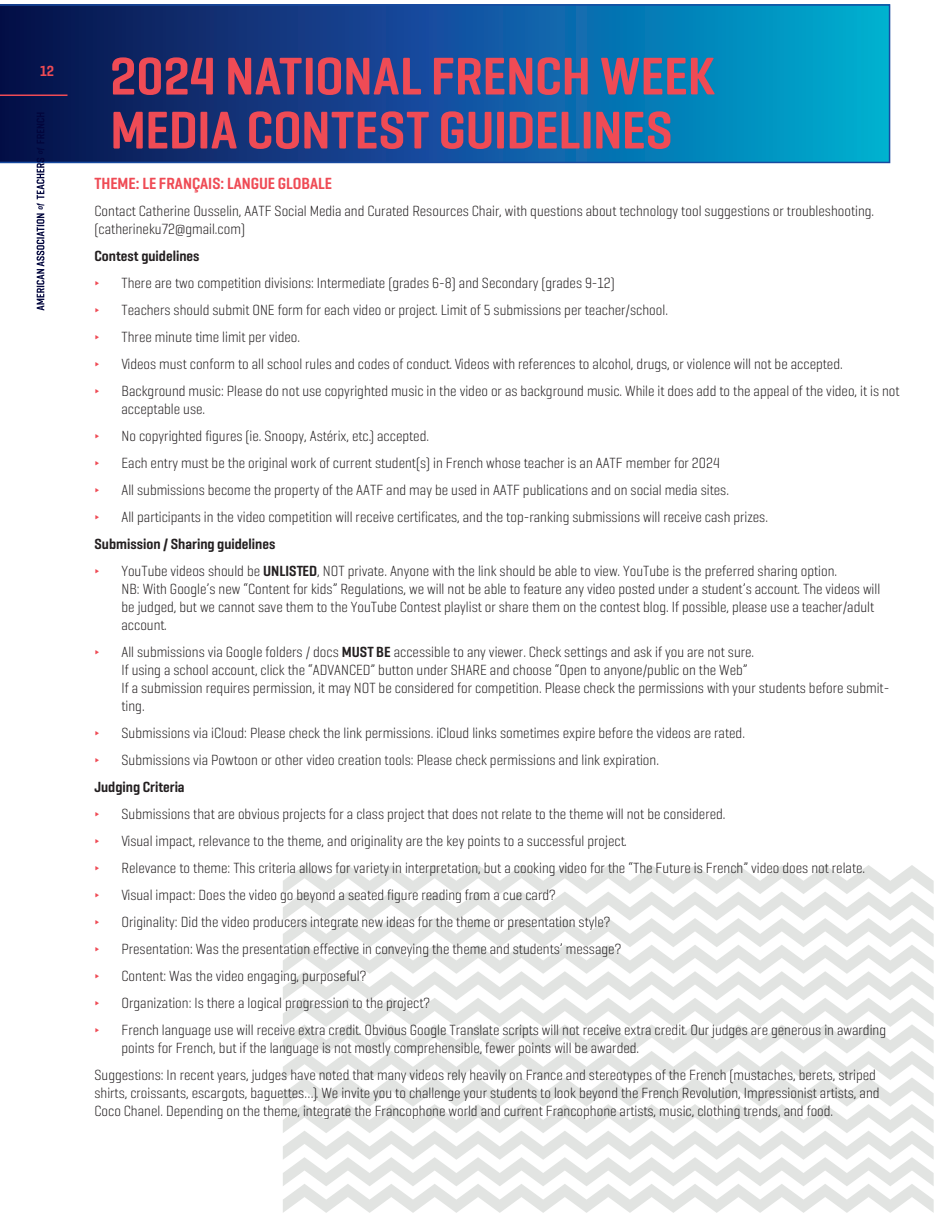
<style>
.page{position:relative;width:945px;height:1215px;background:#fff}
.page>*{position:absolute;margin:0;border:0;box-sizing:border-box;transform-origin:0 0}
.t1{font:700 54px/54px "Geogrotesque Cond";letter-spacing:-.005em;color:#ef4b55}
.t2{font:700 16.5px "Geogrotesque Cond";color:#ef4b55}
.t3{font:15px/18px "Geogrotesque Cond";color:#231f20}
.t4{font:700 15px "Geogrotesque Cond";color:#231f20}
.t5{font:500 15px "Geogrotesque Cond";color:#ef4b55}
.t6{font:700 15px "Geogrotesque Cond";color:#ef4b55}
.s1{font-weight:700}
</style>
<div class="page">
<svg style="left:283px;top:865px;width:651px;height:348px"></svg>
<svg style="left:0;top:4px;width:890px;height:159px;background:#0b5796"></svg>
<hr style="left:0;top:94px;width:68px;height:2px;background:#ef4b55">
<svg style="left:37px;top:113px;width:7px;height:198px"></svg>
<p class="t6" style="left:40px;top:62px;width:16px">12</p>
<h1 class="t1" style="left:110px;top:48px;width:606px">2024 NATIONAL FRENCH WEEK<br>MEDIA CONTEST GUIDELINES</h1>
<p class="t2" style="left:94px;top:173px;width:239px">THEME: LE FRANÇAIS: LANGUE GLOBALE</p>
<p class="t3" style="left:94px;top:201px;width:781px">Contact Catherine Ousselin, AATF Social Media and Curated Resources Chair, with questions about technology tool suggestions or troubleshooting. (catherineku72@gmail.com)</p>
<p class="t4" style="left:94px;top:246px;width:107px">Contest guidelines</p>
<p class="t5" style="left:94px;top:273px;width:7px">∂</p>
<p class="t3" style="left:122px;top:273px;width:495px">There are two competition divisions: Intermediate (grades 6-8) and Secondary (grades 9-12)</p>
<p class="t5" style="left:94px;top:300px;width:7px">∂</p>
<p class="t3" style="left:122px;top:300px;width:548px">Teachers should submit ONE form for each video or project. Limit of 5 submissions per teacher/school.</p>
<p class="t5" style="left:94px;top:327px;width:7px">∂</p>
<p class="t3" style="left:122px;top:327px;width:180px">Three minute time limit per video.</p>
<p class="t5" style="left:94px;top:354px;width:7px">∂</p>
<p class="t3" style="left:122px;top:354px;width:723px">Videos must conform to all school rules and codes of conduct. Videos with references to alcohol, drugs, or violence will not be accepted.</p>
<p class="t5" style="left:94px;top:381px;width:7px">∂</p>
<p class="t3" style="left:122px;top:381px;width:780px">Background music: Please do not use copyrighted music in the video or as background music. While it does add to the appeal of the video, it is not acceptable use.</p>
<p class="t5" style="left:94px;top:426px;width:7px">∂</p>
<p class="t3" style="left:122px;top:426px;width:309px">No copyrighted figures (ie. Snoopy, Astérix, etc.) accepted.</p>
<p class="t5" style="left:94px;top:453px;width:7px">∂</p>
<p class="t3" style="left:122px;top:453px;width:600px">Each entry must be the original work of current student(s) in French whose teacher is an AATF member for 2024</p>
<p class="t5" style="left:94px;top:480px;width:7px">∂</p>
<p class="t3" style="left:122px;top:480px;width:609px">All submissions become the property of the AATF and may be used in AATF publications and on social media sites.</p>
<p class="t5" style="left:94px;top:507px;width:7px">∂</p>
<p class="t3" style="left:122px;top:507px;width:648px">All participants in the video competition will receive certificates, and the top-ranking submissions will receive cash prizes.</p>
<p class="t4" style="left:94px;top:534px;width:182px">Submission / Sharing guidelines</p>
<p class="t5" style="left:94px;top:561px;width:7px">∂</p>
<p class="t3" style="left:122px;top:561px;width:760px">YouTube videos should be <span class="s1">UNLISTED</span>, NOT private. Anyone with the link should be able to view. YouTube is the preferred sharing option.<br>NB: With Google’s new “Content for kids” Regulations, we will not be able to feature any video posted under a student’s account. The videos will be judged, but we cannot save them to the YouTube Contest playlist or share them on the contest blog. If possible, please use a teacher/adult account.</p>
<p class="t5" style="left:94px;top:642px;width:7px">∂</p>
<p class="t3" style="left:122px;top:642px;width:769px">All submissions via Google folders / docs <span class="s1">MUST BE</span> accessible to any viewer. Check settings and ask if you are not sure.<br>If using a school account, click the “ADVANCED” button under SHARE and choose “Open to anyone/public on the Web”<br>If a submission requires permission, it may NOT be considered for competition. Please check the permissions with your students before submit&shy;ting.</p>
<p class="t5" style="left:94px;top:723px;width:7px">∂</p>
<p class="t3" style="left:122px;top:723px;width:625px">Submissions via iCloud: Please check the link permissions. iCloud links sometimes expire before the videos are rated.</p>
<p class="t5" style="left:94px;top:750px;width:7px">∂</p>
<p class="t3" style="left:122px;top:750px;width:539px">Submissions via Powtoon or other video creation tools: Please check permissions and link expiration.</p>
<p class="t4" style="left:94px;top:777px;width:91px">Judging Criteria</p>
<p class="t5" style="left:94px;top:804px;width:7px">∂</p>
<p class="t3" style="left:122px;top:804px;width:606px">Submissions that are obvious projects for a class project that does not relate to the theme will not be considered.</p>
<p class="t5" style="left:94px;top:831px;width:7px">∂</p>
<p class="t3" style="left:122px;top:831px;width:507px">Visual impact, relevance to the theme, and originality are the key points to a successful project.</p>
<p class="t5" style="left:94px;top:858px;width:7px">∂</p>
<p class="t3" style="left:122px;top:858px;width:745px">Relevance to theme: This criteria allows for variety in interpretation, but a cooking video for the “The Future is French” video does not relate.</p>
<p class="t5" style="left:94px;top:885px;width:7px">∂</p>
<p class="t3" style="left:122px;top:885px;width:436px">Visual impact: Does the video go beyond a seated figure reading from a cue card?</p>
<p class="t5" style="left:94px;top:912px;width:7px">∂</p>
<p class="t3" style="left:122px;top:912px;width:490px">Originality: Did the video producers integrate new ideas for the theme or presentation style?</p>
<p class="t5" style="left:94px;top:939px;width:7px">∂</p>
<p class="t3" style="left:122px;top:939px;width:501px">Presentation: Was the presentation effective in conveying the theme and students’ message?</p>
<p class="t5" style="left:94px;top:966px;width:7px">∂</p>
<p class="t3" style="left:122px;top:966px;width:246px">Content: Was the video engaging, purposeful?</p>
<p class="t5" style="left:94px;top:993px;width:7px">∂</p>
<p class="t3" style="left:122px;top:993px;width:310px">Organization: Is there a logical progression to the project?</p>
<p class="t5" style="left:94px;top:1020px;width:7px">∂</p>
<p class="t3" style="left:122px;top:1020px;width:766px">French language use will receive extra credit. Obvious Google Translate scripts will not receive extra credit. Our judges are generous in awarding points for French, but if the language is not mostly comprehensible, fewer points will be awarded.</p>
<p class="t3" style="left:94px;top:1065px;width:787px">Suggestions: In recent years, judges have noted that many videos rely heavily on France and stereotypes of the French (mustaches, berets, striped shirts, croissants, escargots, baguettes…). We invite you to challenge your students to look beyond the French Revolution, Impressionist artists, and<br>Coco Chanel. Depending on the theme, integrate the Francophone world and current Francophone artists, music, clothing trends, and food.</p>
</div>
